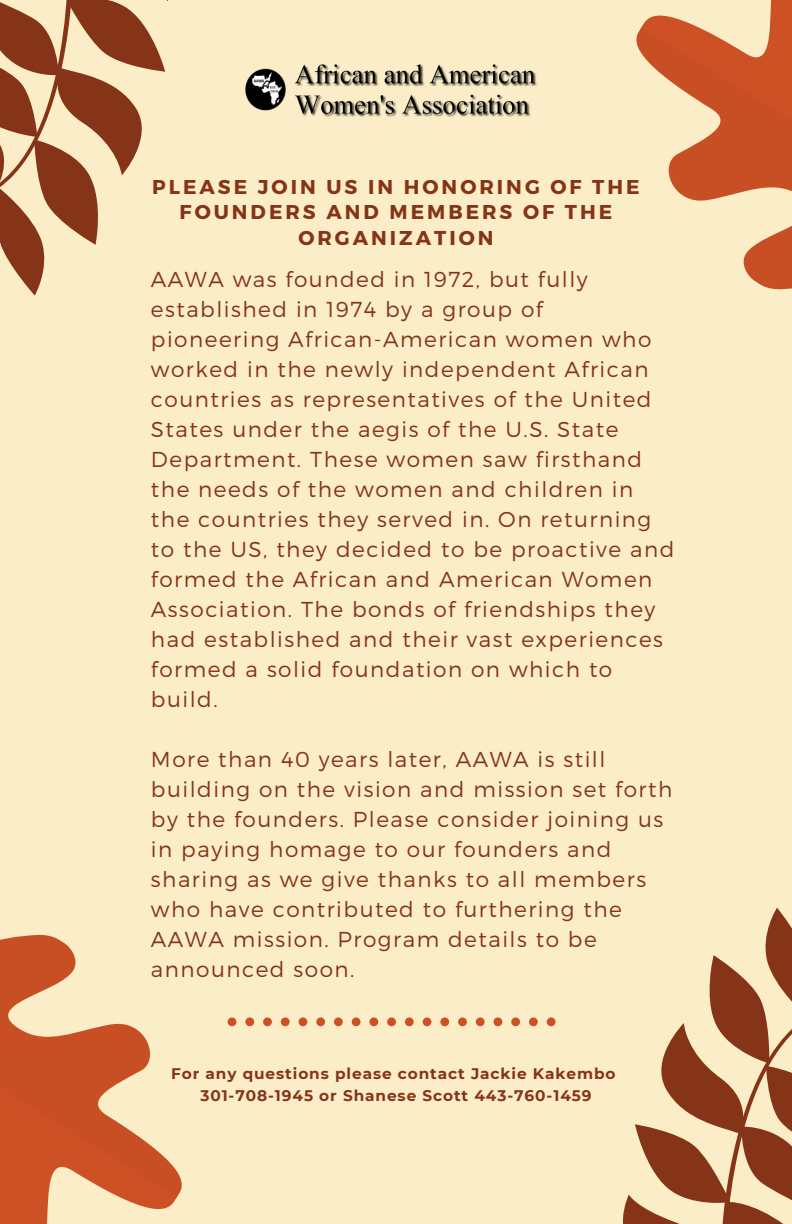
<style>
.page{position:relative;width:792px;height:1224px;background:#fbedc7}
.page>*{position:absolute;margin:0;border:0;box-sizing:border-box;transform-origin:0 0}
.t1{font:300 21.6px/30px "Montserrat";letter-spacing:.07em;color:#853418}
.t2{font:700 20px/25.6px "Montserrat";letter-spacing:.15em;color:#853418;text-align:center}
.t3{font:700 15.4px/21.6px "Montserrat";letter-spacing:.06em;color:#853418;text-align:center}
</style>
<div class="page">
<svg style="left:263px;top:1018px;width:293px;height:8px"></svg>
<svg style="left:642px;top:0;width:150px;height:26px"></svg>
<svg style="left:636px;top:26px;width:156px;height:264px"></svg>
<svg style="left:0;top:1198px;width:176px;height:26px"></svg>
<svg style="left:0;top:934px;width:255px;height:264px"></svg>
<svg style="left:0;top:242px;width:96px;height:54px"></svg>
<svg style="left:0;top:0;width:168px;height:242px"></svg>
<svg style="left:712px;top:907px;width:80px;height:57px"></svg>
<svg style="left:622px;top:964px;width:170px;height:260px"></svg>
<img style="left:245px;top:64px;width:292px;height:53px">
<p class="t2" style="left:152px;top:173px;width:489px">PLEASE JOIN US IN HONORING OF THE<br>FOUNDERS AND MEMBERS OF THE<br>ORGANIZATION</p>
<p class="t1" style="left:151px;top:263px;width:525px">AAWA was founded in 1972, but fully established in 1974 by a group of pioneering African-American women who worked in the newly independent African countries as representatives of the United States under the aegis of the U.S. State Department. These women saw firsthand the needs of the women and children in the countries they served in. On returning to the US, they decided to be proactive and formed the African and American Women Association. The bonds of friendships they had established and their vast experiences formed a solid foundation on which to build.</p>
<p class="t1" style="left:151px;top:743px;width:523px">More than 40 years later, AAWA is still building on the vision and mission set forth by the founders. Please consider joining us in paying homage to our founders and sharing as we give thanks to all members who have contributed to furthering the AAWA mission. Program details to be announced soon.</p>
<p class="t3" style="left:171px;top:1063px;width:446px">For any questions please contact Jackie Kakembo<br>301-708-1945 or Shanese Scott 443-760-1459</p>
</div>
